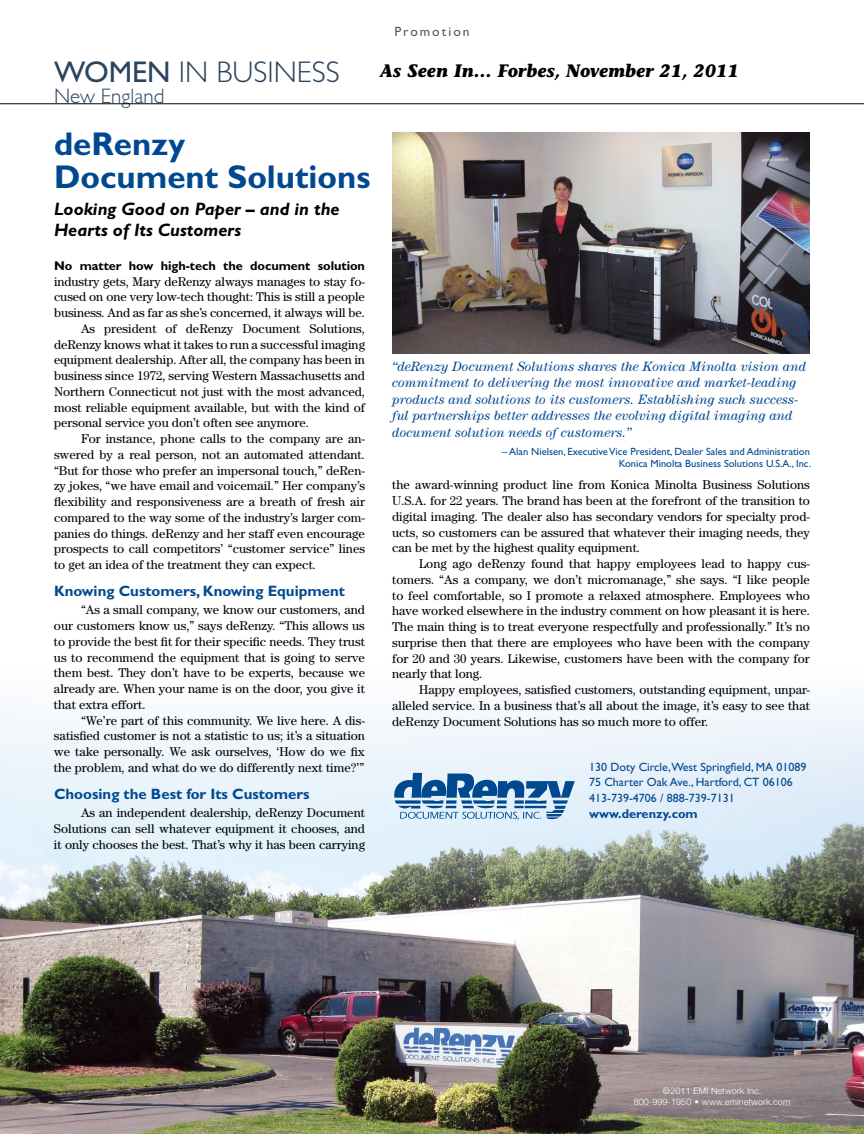
<style>
.page{position:relative;width:864px;height:1134px;background:#fff}
.page>*{position:absolute;margin:0;border:0;box-sizing:border-box;transform-origin:0 0}
.t1{font:700 33px/33px "Gill Sans Std";color:#004990}
.t2{font:300 30px "Gill Sans Std";color:#2b445d}
.t3{font:300 21px "Gill Sans Std";color:#2b445d}
.t4{font:italic 700 18px/21px "Gill Sans Std";color:#000}
.t5{font:italic 700 18px "Stone Informal Std";color:#000}
.t6{font:700 15px "Gill Sans Std";color:#004990}
.t7{font:italic 13.5px/16.5px "Century Std";color:#004990}
.t8{font:13.5px "Gill Sans Std";letter-spacing:.15em;color:#58595b}
.t9{font:12.75px/15.8px "Century Std";color:#000;text-align:justify}
.t10{font:700 12.75px "Gill Sans Std";letter-spacing:-.005em;color:#000}
.t11{font:700 12.75px "Gill Sans Std";color:#004990}
.t12{font:12px/15.8px "Gill Sans Std";color:#004990}
.t13{font:10.5px/12px "Gill Sans Std";color:#004990;text-align:right}
.t14{font:300 9px/10.8px "Helvetica Neue LT Std";letter-spacing:.01em;color:#fff;text-align:center}
.s1{font-weight:400}
</style>
<div class="page">
<img style="left:0;top:704px;width:864px;height:430px">
<hr style="left:0;top:104px;width:864px;height:1px;background:#000">
<img style="left:392px;top:132px;width:418px;height:221px">
<svg style="left:394px;top:773px;width:181px;height:47px;background:#82a8cc"></svg>
<p class="t8" style="left:394px;top:24px;width:77px">Promotion</p>
<h2 class="t2" style="left:54px;top:56px;width:287px"><span class="s1">WOMEN</span> IN BUSINESS</h2>
<h3 class="t3" style="left:54px;top:85px;width:112px">New England</h3>
<h1 class="t1" style="left:54px;top:127px;width:318px">deRenzy<br>Document Solutions</h1>
<h3 class="t4" style="left:54px;top:199px;width:287px">Looking Good on Paper – and in the<br>Hearts of Its Customers</h3>
<p class="t10" style="left:54px;top:258px;width:313px">No matter how high-tech the document solution</p>
<p class="t9" style="left:54px;top:273px;width:313px">industry gets, Mary deRenzy always manages to stay fo-</p>
<p class="t9" style="left:54px;top:289px;width:312px">cused on one very low-tech thought: This is still a people</p>
<p class="t9" style="left:54px;top:305px;width:313px">business. And as far as she’s concerned, it always will be.</p>
<p class="t9" style="left:81px;top:320px;width:286px">As president of deRenzy Document Solutions,</p>
<p class="t9" style="left:54px;top:336px;width:313px">deRenzy knows what it takes to run a successful imaging</p>
<p class="t9" style="left:54px;top:352px;width:313px">equipment dealership. After all, the company has been in</p>
<p class="t9" style="left:54px;top:368px;width:313px">business since 1972, serving Western Massachusetts and</p>
<p class="t9" style="left:54px;top:383px;width:313px">Northern Connecticut not just with the most advanced,</p>
<p class="t9" style="left:54px;top:399px;width:313px">most reliable equipment available, but with the kind of</p>
<p class="t9" style="left:54px;top:415px;width:257px">personal service you don’t often see anymore.</p>
<p class="t9" style="left:81px;top:431px;width:286px">For instance, phone calls to the company are an-</p>
<p class="t9" style="left:54px;top:446px;width:313px">swered by a real person, not an automated attendant.</p>
<p class="t9" style="left:54px;top:462px;width:312px">“But for those who prefer an impersonal touch,” deRen-</p>
<p class="t9" style="left:54px;top:478px;width:313px">zy jokes, “we have email and voicemail.” Her company’s</p>
<p class="t9" style="left:54px;top:494px;width:313px">flexibility and responsiveness are a breath of fresh air</p>
<p class="t9" style="left:54px;top:509px;width:313px">compared to the way some of the industry’s larger com-</p>
<p class="t9" style="left:54px;top:525px;width:313px">panies do things. deRenzy and her staff even encourage</p>
<p class="t9" style="left:54px;top:541px;width:313px">prospects to call competitors’ “customer service” lines</p>
<p class="t9" style="left:54px;top:557px;width:264px">to get an idea of the treatment they can expect.</p>
<p class="t6" style="left:54px;top:583px;width:293px">Knowing Customers, Knowing Equipment</p>
<p class="t9" style="left:54px;top:602px;width:313px;text-indent:27px">“As a small company, we know our customers, and our customers know us,” says deRenzy. “This allows us to provide the best fit for their specific needs. They trust us to recommend the equipment that is going to serve them best. They don’t have to be experts, because we already are. When your name is on the door, you give it that extra effort.</p>
<p class="t9" style="left:54px;top:712px;width:313px;text-indent:27px">“We’re part of this community. We live here. A dis&shy;satisfied customer is not a statistic to us; it’s a situation we take personally. We ask ourselves, ‘How do we fix the problem, and what do we do differently next time?’”</p>
<p class="t6" style="left:54px;top:785px;width:257px">Choosing the Best for Its Customers</p>
<p class="t9" style="left:54px;top:805px;width:313px;text-indent:27px">As an independent dealership, deRenzy Document Solutions can sell whatever equipment it chooses, and it only chooses the best. That’s why it has been carrying</p>
<h3 class="t5" style="left:380px;top:60px;width:360px">As Seen In… Forbes, November 21, 2011</h3>
<p class="t7" style="left:392px;top:358px;width:415px">“deRenzy Document Solutions shares the Konica Minolta vision and commitment to delivering the most innovative and market-leading products and solutions to its customers. Establishing such success&shy;ful partnerships better addresses the evolving digital imaging and document solution needs of customers.”</p>
<p class="t13" style="left:502px;top:446px;width:310px">– Alan Nielsen, Executive Vice President, Dealer Sales and Administration<br>Konica Minolta Business Solutions U.S.A., Inc.</p>
<p class="t9" style="left:392px;top:477px;width:419px">the award-winning product line from Konica Minolta Business Solutions U.S.A. for 22 years. The brand has been at the forefront of the transition to digital imaging. The dealer also has secondary vendors for specialty prod&shy;ucts, so customers can be assured that whatever their imaging needs, they can be met by the highest quality equipment.</p>
<p class="t9" style="left:392px;top:556px;width:419px;text-indent:27px">Long ago deRenzy found that happy employees lead to happy cus&shy;tomers. “As a company, we don’t micromanage,” she says. “I like people to feel comfortable, so I promote a relaxed atmosphere. Employees who have worked elsewhere in the industry comment on how pleasant it is here.<br>The main thing is to treat everyone respectfully and professionally.” It’s no surprise then that there are employees who have been with the company for 20 and 30 years. Likewise, customers have been with the company for nearly that long.</p>
<p class="t9" style="left:392px;top:682px;width:419px;text-indent:27px">Happy employees, satisfied customers, outstanding equipment, unpar&shy;alleled service. In a business that’s all about the image, it’s easy to see that deRenzy Document Solutions has so much more to offer.</p>
<p class="t12" style="left:589px;top:759px;width:219px">130 Doty Circle,West Springfield, MA 01089<br>75 Charter Oak Ave., Hartford, CT 06106<br>413-739-4706 / 888-739-7131</p>
<p class="t11" style="left:589px;top:806px;width:110px">www.derenzy.com</p>
<p class="t14" style="left:634px;top:1085px;width:158px">©2011 EMI Network Inc.<br>800-999-1950 • www.eminetwork.com</p>
</div>
